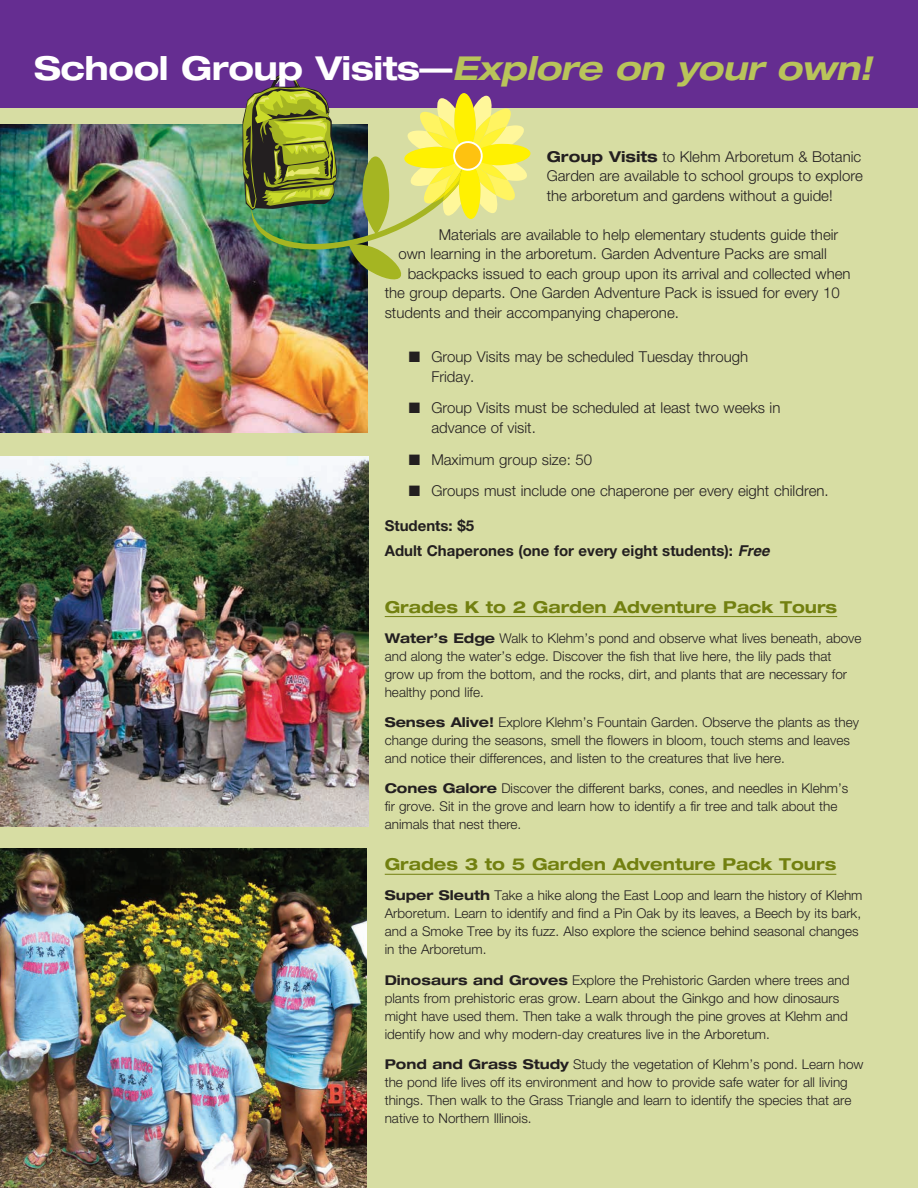
<style>
.page{position:relative;width:918px;height:1188px;background:#fff}
.page>*{position:absolute;margin:0;border:0;box-sizing:border-box;transform-origin:0 0}
.t1{font:700 expanded 33px "Helvetica Neue";letter-spacing:-.015em;color:#fff}
.t2{font:700 expanded 16.5px "Helvetica Neue";color:#728010}
.t3{font:300 15px/19.5px "Helvetica Neue";color:#231f20}
.t4{font:700 15px/24.9px "Helvetica Neue";color:#231f20}
.t5{font:300 13.5px/18px "Helvetica Neue";color:#231f20}
.s1{font-style:italic;color:#b9c45a}
.s2{font-weight:700;font-stretch:expanded}
.s3{font-family:"Helvetica";font-style:italic}
</style>
<div class="page">
<div style="left:0;top:101px;width:918px;height:1087px;background:#d7dda3"></div>
<img style="left:0;top:125px;width:367px;height:308px">
<img style="left:0;top:456px;width:369px;height:371px">
<img style="left:0;top:849px;width:367px;height:339px">
<div style="left:0;top:0;width:918px;height:108px;background:#652d91"></div>
<img style="left:243px;top:75px;width:287px;height:204px">
<hr style="left:385px;top:616px;width:452px;height:1px;background:#728010">
<hr style="left:385px;top:874px;width:451px;height:1px;background:#728010">
<h1 class="t1" style="left:34px;top:47px;width:839px">School Group Visits—<span class="s1">Explore on your own!</span></h1>
<p class="t3" style="left:547px;top:147px;width:318px;text-align:justify"><span class="s2">Group Visits</span> to Klehm Arboretum &amp; Botanic Garden are available to school groups to explore the arboretum and gardens without a guide!</p>
<p class="t3" style="left:439px;top:225px;width:401px">Materials are available to help elementary students guide their</p>
<p class="t3" style="left:399px;top:244px;width:430px">own learning in the arboretum. Garden Adventure Packs are small</p>
<p class="t3" style="left:408px;top:264px;width:444px">backpacks issued to each group upon its arrival and collected when</p>
<p class="t3" style="left:385px;top:283px;width:457px">the group departs. One Garden Adventure Pack is issued for every 10</p>
<p class="t3" style="left:385px;top:303px;width:296px">students and their accompanying chaperone.</p>
<p class="t3" style="left:431px;top:347px;width:318px;text-indent:-22px">■ Group Visits may be scheduled Tuesday through<br>Friday.</p>
<p class="t3" style="left:431px;top:398px;width:351px;text-indent:-22px">■ Group Visits must be scheduled at least two weeks in advance of visit.</p>
<p class="t3" style="left:409px;top:449px;width:185px">■ Maximum group size: 50</p>
<p class="t3" style="left:409px;top:481px;width:421px">■ Groups must include one chaperone per every eight children.</p>
<p class="t4" style="left:385px;top:513px;width:386px">Students: $5<br>Adult Chaperones (one for every eight students): <span class="s3">Free</span></p>
<p class="t2" style="left:385px;top:596px;width:454px">Grades K to 2 Garden Adventure Pack Tours</p>
<p class="t5" style="left:385px;top:629px;width:478px"><span class="s2">Water’s Edge</span> Walk to Klehm’s pond and observe what lives beneath, above and along the water’s edge. Discover the fish that live here, the lily pads that grow up from the bottom, and the rocks, dirt, and plants that are necessary for healthy pond life.</p>
<p class="t5" style="left:385px;top:713px;width:476px"><span class="s2">Senses Alive!</span> Explore Klehm’s Fountain Garden. Observe the plants as they change during the seasons, smell the flowers in bloom, touch stems and leaves and notice their differences, and listen to the creatures that live here.</p>
<p class="t5" style="left:385px;top:779px;width:465px"><span class="s2">Cones Galore</span> Discover the different barks, cones, and needles in Klehm’s fir grove. Sit in the grove and learn how to identify a fir tree and talk about the animals that nest there.</p>
<p class="t2" style="left:385px;top:854px;width:453px">Grades 3 to 5 Garden Adventure Pack Tours</p>
<p class="t5" style="left:385px;top:886px;width:479px"><span class="s2">Super Sleuth</span> Take a hike along the East Loop and learn the history of Klehm Arboretum. Learn to identify and find a Pin Oak by its leaves, a Beech by its bark, and a Smoke Tree by its fuzz. Also explore the science behind seasonal changes in the Arboretum.</p>
<p class="t5" style="left:385px;top:971px;width:466px"><span class="s2">Dinosaurs and Groves</span> Explore the Prehistoric Garden where trees and plants from prehistoric eras grow. Learn about the Ginkgo and how dinosaurs might have used them. Then take a walk through the pine groves at Klehm and identify how and why modern-day creatures live in the Arboretum.</p>
<p class="t5" style="left:385px;top:1055px;width:480px"><span class="s2">Pond and Grass Study</span> Study the vegetation of Klehm’s pond. Learn how the pond life lives off its environment and how to provide safe water for all living things. Then walk to the Grass Triangle and learn to identify the species that are native to Northern Illinois.</p>
</div>
